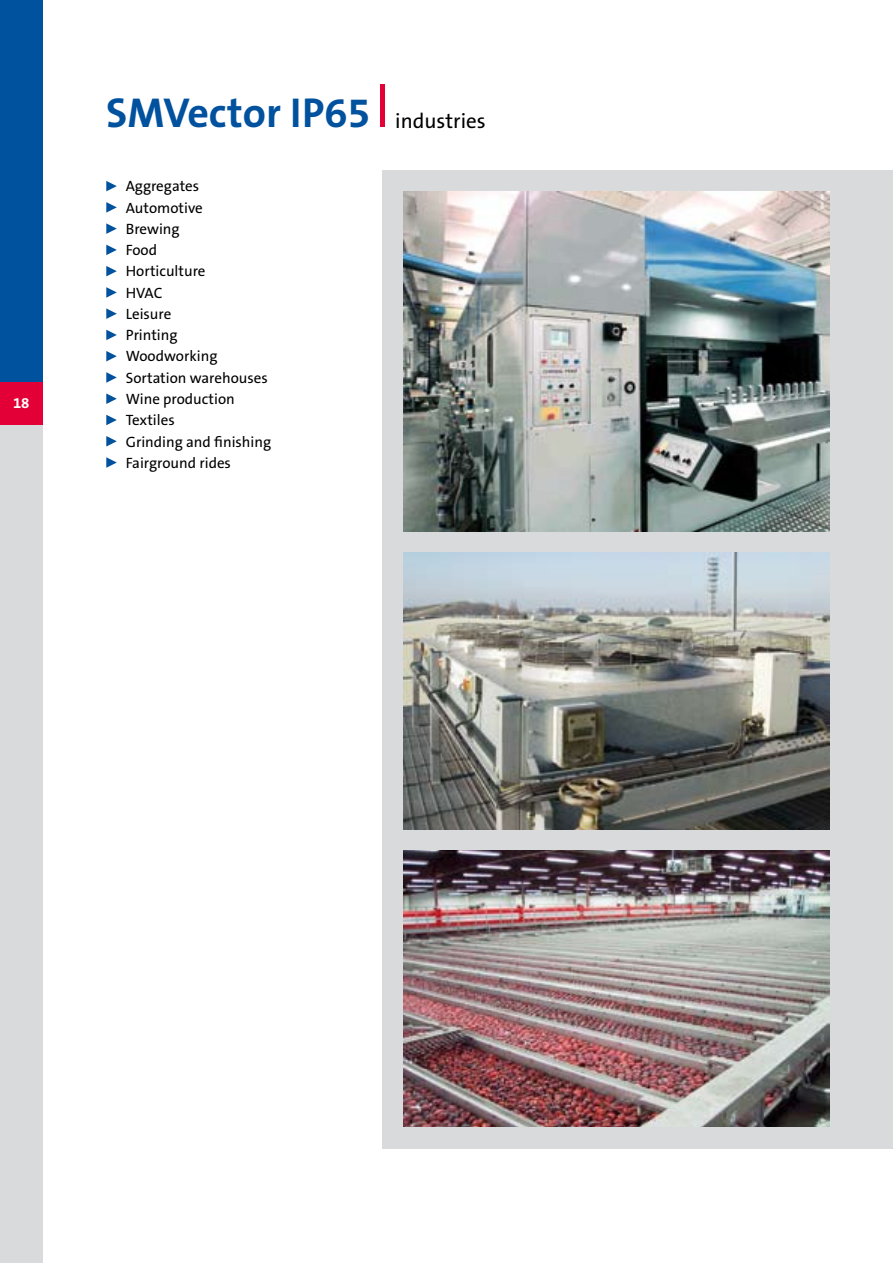
<style>
.page{position:relative;width:893px;height:1263px;background:#fff}
.page>*{position:absolute;margin:0;border:0;box-sizing:border-box;transform-origin:0 0}
.t1{font:700 42px "The Sans B7";color:#00519e}
.t2{font:15px/21.3px "The Sans B5 Plain";color:#000}
.t3{font:700 15px "The Sans B7";color:#fff}
.s1{font-family:"The Sans B5 Plain";font-weight:400;font-size:21px;color:#000}
</style>
<div class="page">
<div style="left:383px;top:170px;width:510px;height:978px;background:#d9dadb"></div>
<svg style="left:106px;top:181px;width:11px;height:10px"></svg>
<svg style="left:106px;top:202px;width:11px;height:11px"></svg>
<svg style="left:106px;top:223px;width:11px;height:11px"></svg>
<svg style="left:106px;top:245px;width:11px;height:10px"></svg>
<svg style="left:106px;top:266px;width:11px;height:10px"></svg>
<svg style="left:106px;top:287px;width:11px;height:11px"></svg>
<svg style="left:106px;top:308px;width:11px;height:11px"></svg>
<svg style="left:106px;top:330px;width:11px;height:10px"></svg>
<svg style="left:106px;top:351px;width:11px;height:10px"></svg>
<svg style="left:106px;top:372px;width:11px;height:11px"></svg>
<svg style="left:106px;top:393px;width:11px;height:11px"></svg>
<svg style="left:106px;top:415px;width:11px;height:10px"></svg>
<svg style="left:106px;top:436px;width:11px;height:10px"></svg>
<svg style="left:106px;top:457px;width:11px;height:11px"></svg>
<hr style="left:381px;top:85px;width:4px;height:42px;background:#e20036">
<img style="left:404px;top:850px;width:425px;height:277px">
<img style="left:404px;top:191px;width:425px;height:340px">
<img style="left:404px;top:553px;width:425px;height:276px">
<div style="left:0;top:0;width:43px;height:383px;background:#00519e"></div>
<div style="left:0;top:383px;width:43px;height:42px;background:#e20036"></div>
<div style="left:0;top:425px;width:43px;height:838px;background:#d9dadb"></div>
<p class="t3" style="left:13px;top:395px;width:18px">18</p>
<h1 class="t1" style="left:106px;top:91px;width:381px">SMVector IP65 <span class="s1">industries</span></h1>
<p class="t2" style="left:126px;top:176px;width:147px">Aggregates<br>Automotive<br>Brewing<br>Food<br>Horticulture<br>HVAC<br>Leisure<br>Printing<br>Woodworking<br>Sortation warehouses<br>Wine production<br>Textiles<br>Grinding and finishing<br>Fairground rides</p>
</div>
